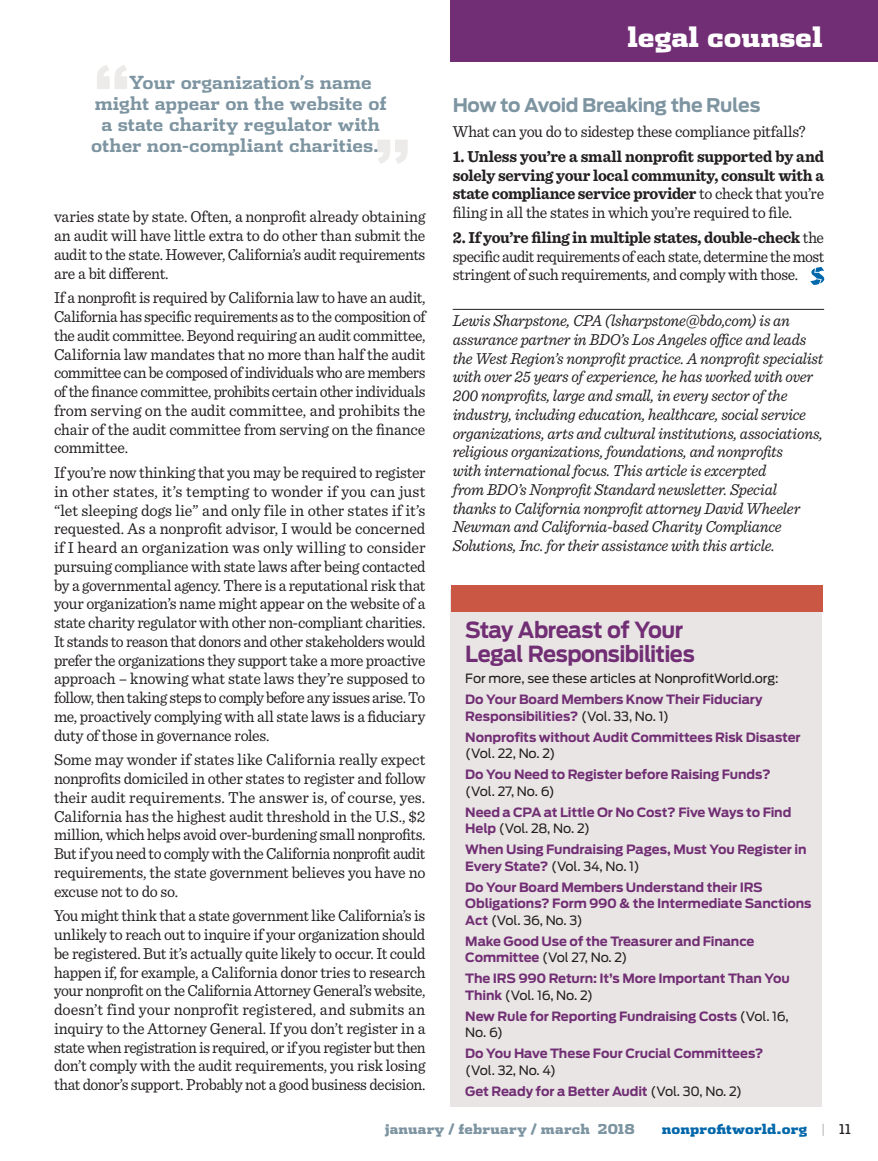
<style>
.page{position:relative;width:878px;height:1161px;background:#fff}
.page>*{position:absolute;margin:0;border:0;box-sizing:border-box;transform-origin:0 0}
.Pull_Quote{font:700 72px "Antenna";color:#ecebe9}
.Eyebrow_Head{font:900 27px "Dispatch";color:#fff}
.Sidebar_Head{font:700 22.05px/24px "Antenna";letter-spacing:-.03em;color:#712e74;scale:.95 1}
.Reg_Feature_Sub2{font:700 18.75px "Antenna";letter-spacing:-.02em;color:#7d94a1}
.Pull_Quote-2{font:700 18px "Dispatch";color:#7d94a1}
.Feature_Copy{font:16.5px/18.8px "Sentinel";letter-spacing:-.025em;color:#231f20;text-align:justify;scale:.94 1}
.Feature_Copy-2{font:16.5px/18.8px "Sentinel";letter-spacing:-.025em;color:#231f20;text-align:justify;scale:.95 1}
.Article_Credit_w__ru{font:italic 16.5px/18.8px "Sentinel";letter-spacing:-.015em;color:#231f20;scale:.95 1}
.Feature_Copy-3{font:16.5px/18.8px "Sentinel";letter-spacing:-.025em;color:#231f20;text-align:justify;scale:.96 1}
.Feature_Copy-4{font:700 16.5px/18.8px "Sentinel";letter-spacing:-.015em;color:#231f20;text-align:justify;scale:.96 1}
.t1{font:900 13.5px "Dispatch";letter-spacing:.015em;color:#7d94a1}
.t2{font:900 13.5px "Dispatch";letter-spacing:.01em;color:#0067aa}
.Sidebar_Sans_Copy{font:700 12.75px/16.5px "Antenna";letter-spacing:-.01em;color:#712e74}
.Sidebar_Sans_Copy-2{font:12.75px "Antenna";letter-spacing:-.01em;color:#231f20}
.s1{font-weight:400}
.s2{font-weight:700}
.s3{font-weight:400;color:#231f20}
.s4{font-weight:400;color:#bcbdc0}
</style>
<div class="page">
<hr style="left:452px;top:309px;width:372px;height:1px;background:#231f20">
<svg style="left:810px;top:267px;width:14px;height:18px"></svg>
<div style="left:450px;top:0;width:428px;height:61px;background:#712e74"></div>
<div style="left:450px;top:590px;width:372px;height:517px;background:#e9e5e4"></div>
<div style="left:450px;top:585px;width:372px;height:26px;background:#ca5744"></div>
<p class="Pull_Quote" style="left:93px;top:49px;width:40px">“</p>
<p class="Pull_Quote-2" style="left:129px;top:70px;width:244px">Your organization’s name</p>
<p class="Pull_Quote-2" style="left:95px;top:91px;width:293px">might appear on the website of</p>
<p class="Pull_Quote-2" style="left:101px;top:112px;width:280px">a state charity regulator with</p>
<p class="Pull_Quote-2" style="left:91px;top:133px;width:290px">other non-compliant charities.</p>
<p class="Pull_Quote" style="left:373px;top:124px;width:40px">”</p>
<p class="Feature_Copy-3" style="left:54px;top:206px;width:388px">varies state by state. Often, a nonprofit already obtaining an audit will have little extra to do other than submit the audit to the state. However, California’s audit requirements are a bit different.</p>
<p class="Feature_Copy" style="left:54px;top:287px;width:396px">If a nonprofit is required by California law to have an audit, California has specific requirements as to the composition of the audit committee. Beyond requiring an audit committee, California law mandates that no more than half the audit committee can be composed of individuals who are members of the finance committee, prohibits certain other individuals from serving on the audit committee, and prohibits the chair of the audit committee from serving on the finance committee.</p>
<p class="Feature_Copy-2" style="left:54px;top:462px;width:392px">If you’re now thinking that you may be required to register in other states, it’s tempting to wonder if you can just “let sleeping dogs lie” and only file in other states if it’s requested. As a nonprofit advisor, I would be concerned if I heard an organization was only willing to consider pursuing compliance with state laws after being contacted by a governmental agency. There is a reputational risk that your organization’s name might appear on the website of a state charity regulator with other non-compliant charities.<br>It stands to reason that donors and other stakeholders would prefer the organizations they support take a more proactive approach – knowing what state laws they’re supposed to follow, then taking steps to comply before any issues arise. To me, proactively complying with all state laws is a fiduciary duty of those in governance roles.</p>
<p class="Feature_Copy-3" style="left:54px;top:749px;width:388px">Some may wonder if states like California really expect nonprofits domiciled in other states to register and follow their audit requirements. The answer is, of course, yes.<br>California has the highest audit threshold in the U.S., $2 million, which helps avoid over-burdening small nonprofits.<br>But if you need to comply with the California nonprofit audit requirements, the state government believes you have no excuse not to do so.</p>
<p class="Feature_Copy" style="left:54px;top:905px;width:397px">You might think that a state government like California’s is unlikely to reach out to inquire if your organization should be registered. But it’s actually quite likely to occur. It could happen if, for example, a California donor tries to research your nonprofit on the California Attorney General’s website, doesn’t find your nonprofit registered, and submits an inquiry to the Attorney General. If you don’t register in a state when registration is required, or if you register but then don’t comply with the audit requirements, you risk losing that donor’s support. Probably not a good business decision.</p>
<p class="Eyebrow_Head" style="left:627px;top:17px;width:197px">legal counsel</p>
<p class="Reg_Feature_Sub2" style="left:452px;top:94px;width:309px">How to Avoid Breaking the Rules</p>
<p class="Feature_Copy-2" style="left:452px;top:121px;width:373px">What can you do to sidestep these compliance pitfalls?</p>
<p class="Feature_Copy-4" style="left:452px;top:146px;width:388px">1. Unless you’re a small nonprofit supported by and solely serving your local community, consult with a state compliance service provider <span class="s1">to check that you’re filing in all the states in which you’re required to file.</span></p>
<p class="Feature_Copy-2" style="left:452px;top:227px;width:392px"><span class="s2">2. If you’re filing in multiple states, double-check</span> the specific audit requirements of each state, determine the most stringent of such requirements, and comply with those.</p>
<p class="Article_Credit_w__ru" style="left:452px;top:310px;width:392px">Lewis Sharpstone, CPA (lsharpstone@bdo,com) is an assurance partner in BDO’s Los Angeles office and leads the West Region’s nonprofit practice. A nonprofit specialist with over 25 years of experience, he has worked with over 200 nonprofits, large and small, in every sector of the industry, including education, healthcare, social service organizations, arts and cultural institutions, associations, religious organizations, foundations, and nonprofits<br>with international focus. This article is excerpted<br>from BDO’s Nonprofit Standard newsletter. Special thanks to California nonprofit attorney David Wheeler Newman and California-based Charity Compliance Solutions, Inc. for their assistance with this article.</p>
<p class="Sidebar_Head" style="left:465px;top:618px;width:243px">Stay Abreast of Your<br>Legal Responsibilities</p>
<p class="Sidebar_Sans_Copy-2" style="left:465px;top:671px;width:314px">For more, see these articles at NonprofitWorld.org:</p>
<p class="Sidebar_Sans_Copy" style="left:465px;top:691px;width:299px">Do Your Board Members Know Their Fiduciary<br>Responsibilities? <span class="s3">(Vol. 33, No. 1)</span></p>
<p class="Sidebar_Sans_Copy" style="left:465px;top:729px;width:337px">Nonprofits without Audit Committees Risk Disaster <span class="s3">(Vol. 22, No. 2)</span></p>
<p class="Sidebar_Sans_Copy" style="left:465px;top:766px;width:307px">Do You Need to Register before Raising Funds? <span class="s3">(Vol. 27, No. 6)</span></p>
<p class="Sidebar_Sans_Copy" style="left:465px;top:804px;width:327px">Need a CPA at Little Or No Cost? Five Ways to Find<br>Help <span class="s3">(Vol. 28, No. 2)</span></p>
<p class="Sidebar_Sans_Copy" style="left:465px;top:841px;width:343px">When Using Fundraising Pages, Must You Register in<br>Every State? <span class="s3">(Vol. 34, No. 1)</span></p>
<p class="Sidebar_Sans_Copy" style="left:465px;top:879px;width:347px">Do Your Board Members Understand their IRS<br>Obligations? Form 990 &amp; the Intermediate Sanctions<br>Act <span class="s3">(Vol. 36, No. 3)</span></p>
<p class="Sidebar_Sans_Copy" style="left:465px;top:933px;width:291px">Make Good Use of the Treasurer and Finance<br>Committee <span class="s3">(Vol 27, No. 2)</span></p>
<p class="Sidebar_Sans_Copy" style="left:465px;top:970px;width:326px">The IRS 990 Return: It’s More Important Than You<br>Think <span class="s3">(Vol. 16, No. 2)</span></p>
<p class="Sidebar_Sans_Copy" style="left:465px;top:1008px;width:325px">New Rule for Reporting Fundraising Costs <span class="s3">(Vol. 16,<br>No. 6)</span></p>
<p class="Sidebar_Sans_Copy" style="left:465px;top:1045px;width:300px">Do You Have These Four Crucial Committees? <span class="s3">(Vol. 32, No. 4)</span></p>
<p class="Sidebar_Sans_Copy" style="left:465px;top:1083px;width:278px">Get Ready for a Better Audit <span class="s3">(Vol. 30, No. 2)</span></p>
<p class="t1" style="left:384px;top:1119px;width:251px">january / february / march 2018</p>
<p class="t2" style="left:661px;top:1119px;width:191px">nonprofitworld.org <span class="s4">|</span> <span class="s3">11</span></p>
</div>
